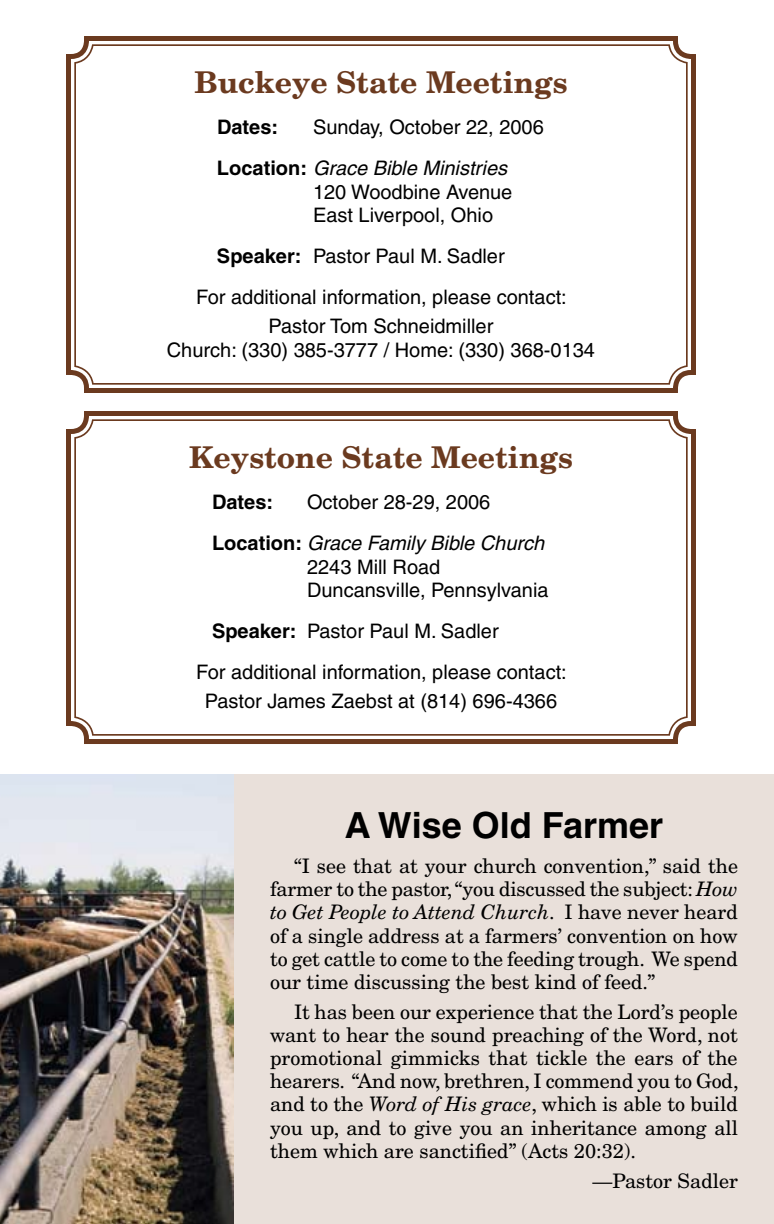
<style>
.page{position:relative;width:774px;height:1224px;background:#fff}
.page>*{position:absolute;margin:0;border:0;box-sizing:border-box;transform-origin:0 0}
.t1{font:700 36px "Helvetica";color:#000}
.t2{font:700 30px "New Century Schlbk";color:#6b3a1f}
.t3{font:20px/23.2px "New Century Schlbk";color:#000;text-align:justify}
.t4{font:20px/41.2px "Helvetica";color:#000}
.t5{font:italic 20px/41.2px "Helvetica";color:#000}
.t6{font:700 20px "Helvetica";color:#000}
.s1{font-weight:700}
.s2{font-style:italic}
.s3{font-style:normal}
.s4{font-weight:700;font-style:normal}
</style>
<div class="page">
<div style="left:193px;top:774px;width:581px;height:450px;background:#e9e0da"></div>
<svg style="left:66px;top:411px;width:630px;height:333px"></svg>
<div style="left:74px;top:419px;width:614px;height:317px;border:2px solid #6b3a1f;border-radius:18px"></div>
<svg style="left:66px;top:36px;width:630px;height:357px"></svg>
<div style="left:74px;top:44px;width:614px;height:341px;border:2px solid #6b3a1f;border-radius:18px"></div>
<img style="left:0;top:774px;width:234px;height:450px">
<h2 class="t2" style="left:194px;top:63px;width:375px">Buckeye State Meetings</h2>
<p class="t6" style="left:217px;top:115px;width:63px">Dates:</p>
<p class="t4" style="left:217px;top:106px;width:328px;text-indent:96px">Sunday, October 22, 2006<br><span class="s1">Location:</span> <span class="s2">Grace Bible Ministries</span></p>
<p class="t4" style="left:313px;top:180px;width:201px;line-height:23.2px">120 Woodbine Avenue<br>East Liverpool, Ohio</p>
<p class="t4" style="left:196px;top:235px;width:372px;text-indent:21px"><span class="s1">Speaker:</span> Pastor Paul M. Sadler<br>For additional information, please contact:</p>
<p class="t4" style="left:167px;top:315px;width:328px;line-height:23.2px;text-indent:102px">Pastor Tom Schneidmiller<br>Church: (330) 385-3777</p>
<p class="t4" style="left:384px;top:329px;width:201px">/ Home: (330) 368-0134</p>
<h2 class="t2" style="left:189px;top:438px;width:385px">Keystone State Meetings</h2>
<p class="t6" style="left:212px;top:490px;width:63px">Dates:</p>
<p class="t5" style="left:212px;top:481px;width:334px;text-indent:95px"><span class="s3">October 28-29, 2006<br></span><span class="s4">Location:</span> Grace Family Bible Church</p>
<p class="t4" style="left:307px;top:555px;width:243px;line-height:23.2px">2243 Mill Road<br>Duncansville, Pennsylvania</p>
<p class="t4" style="left:196px;top:610px;width:372px;text-indent:16px"><span class="s1">Speaker:</span> Pastor Paul M. Sadler<br>For additional information, please contact:</p>
<p class="t4" style="left:205px;top:681px;width:354px">Pastor James Zaebst at (814) 696-4366</p>
<h1 class="t1" style="left:345px;top:803px;width:320px">A Wise Old Farmer</h1>
<p class="t3" style="left:270px;top:854px;width:470px;text-indent:24px">“I see that at your church convention,” said the farmer to the pastor, “you discussed the subject: <span class="s2">How to Get People to Attend Church</span>. I have never heard of a single address at a farmers’ convention on how to get cattle to come to the feeding trough. We spend our time discussing the best kind of feed.”</p>
<p class="t3" style="left:270px;top:1000px;width:470px;text-indent:24px">It has been our experience that the Lord’s people want to hear the sound preaching of the Word, not promotional gimmicks that tickle the ears of the hearers. “And now, brethren, I commend you to God, and to the <span class="s2">Word of His grace</span>, which is able to build you up, and to give you an inheritance among all them which are sanctified” (Acts 20:32).</p>
<p class="t3" style="left:592px;top:1169px;width:147px">—Pastor Sadler</p>
</div>
